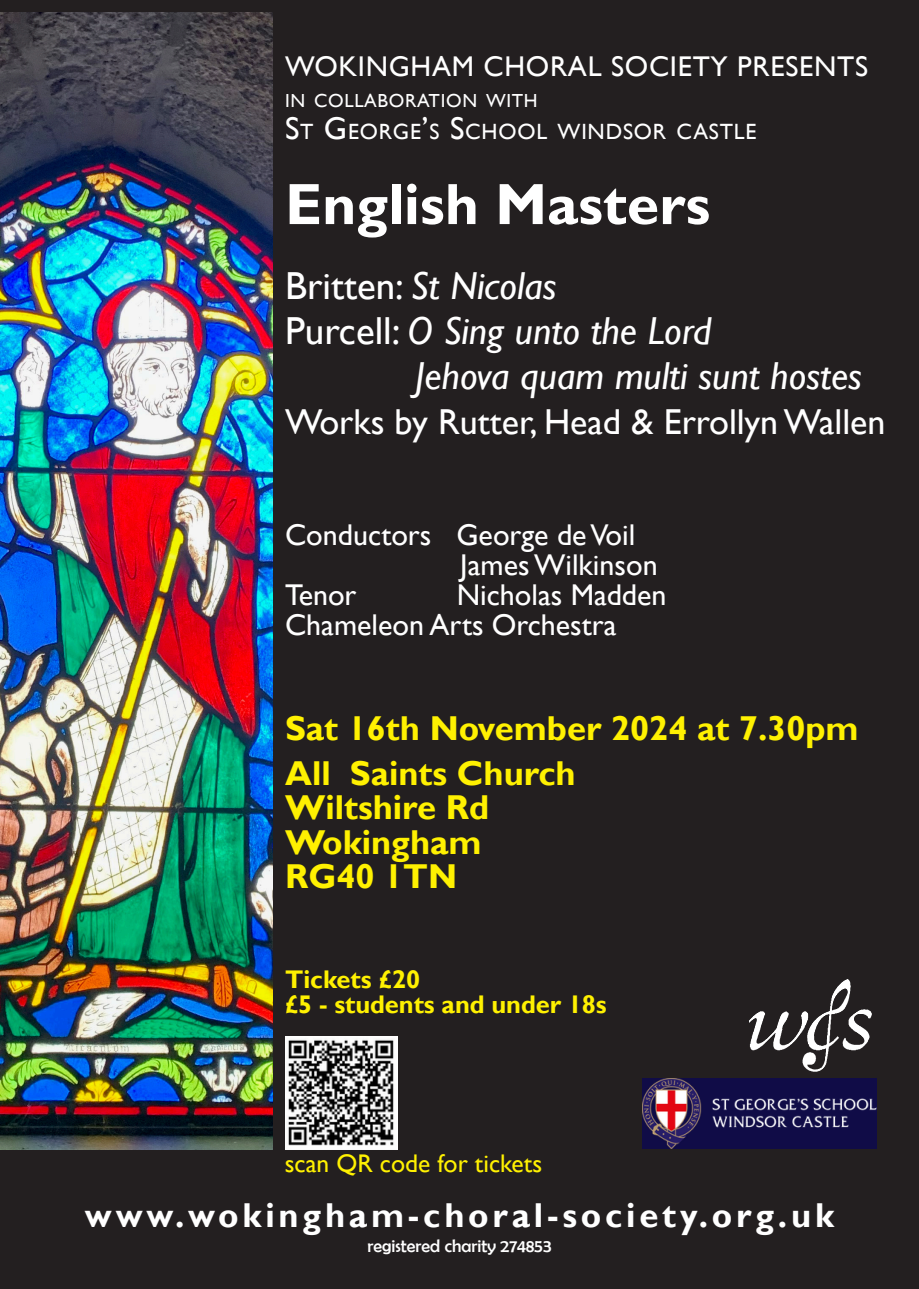
<style>
.page{position:relative;width:919px;height:1289px;background:#fff}
.page>*{position:absolute;margin:0;border:0;box-sizing:border-box;transform-origin:0 0}
.Paragraph_Style_1{font:700 58.5px "Gill Sans";color:#fff}
.Paragraph_Style_1-2{font:italic 39px "Gill Sans";color:#fff}
.Paragraph_Style_1-3{font:36px "Gill Sans";color:#fff}
.t1{font:700 34.5px "Gill Sans";color:#fff101}
.t2{font:700 34.5px "Gill Sans";letter-spacing:.11em;color:#fff}
.t3{font:30px "Gill Sans";color:#fff}
.t4{font:28.5px "Gill Sans";letter-spacing:.025em;color:#fff}
.t5{font:700 25.5px "Gill Sans";letter-spacing:-.005em;color:#fff101}
.t6{font:25.5px "Gill Sans";color:#fff101}
.t7{font:22.05px "Gill Sans";color:#fff}
.t8{font:18.9px "Gill Sans";color:#fff}
.t9{font:18px "Berlin Sans FB";color:#fff}
.s1{font-size:31.5px}
.s2{font-style:normal}
</style>
<div class="page">
<div style="left:0;top:0;width:918px;height:1288px;background:#231f20"></div>
<img style="left:0;top:13px;width:273px;height:1136px">
<img style="left:642px;top:1078px;width:234px;height:70px">
<img style="left:285px;top:1036px;width:112px;height:113px">
<img style="left:749px;top:979px;width:123px;height:103px">
<p class="t4" style="left:285px;top:50px;width:584px">WOKINGHAM CHORAL SOCIETY PRESENTS</p>
<p class="t8" style="left:285px;top:90px;width:43px">IN COLLA</p>
<p class="t8" style="left:377px;top:90px;width:25px">BORATION</p>
<p class="t8" style="left:486px;top:90px;width:14px">WITH</p>
<p class="t7" style="left:285px;top:119px;width:79px"><span class="s1">S</span>T <span class="s1">G</span>EORGE</p>
<p class="t7" style="left:422px;top:119px;width:61px"><span class="s1">’</span>S <span class="s1">S</span>CHOOL</p>
<p class="t7" style="left:557px;top:119px;width:17px">WIN</p>
<p class="t7" style="left:605px;top:119px;width:33px">DSOR</p>
<p class="t7" style="left:676px;top:119px;width:15px">CASTLE</p>
<p class="Paragraph_Style_1" style="left:285px;top:169px;width:427px">English Masters</p>
<p class="Paragraph_Style_1-2" style="left:285px;top:263px;width:273px"><span class="s2">Britten:</span> St Nicolas</p>
<p class="Paragraph_Style_1-2" style="left:285px;top:308px;width:428px"><span class="s2">Purcell:</span> O Sing unto the Lord</p>
<p class="Paragraph_Style_1-2" style="left:415px;top:353px;width:448px">Jehova quam multi sunt hostes</p>
<p class="Paragraph_Style_1-3" style="left:285px;top:401px;width:602px">Works by Rutter, Head &amp; Errollyn Wallen</p>
<p class="t3" style="left:285px;top:517px;width:352px">Conductors George de Voil</p>
<p class="t3" style="left:460px;top:547px;width:199px">James Wilkinson</p>
<p class="t3" style="left:285px;top:577px;width:73px">Tenor</p>
<p class="t3" style="left:456px;top:577px;width:211px">Nicholas Madden</p>
<p class="t3" style="left:285px;top:607px;width:333px">Chameleon Arts Orchestra</p>
<p class="t1" style="left:285px;top:707px;width:575px">Sat 16th November 2024 at 7.30pm</p>
<p class="t1" style="left:285px;top:752px;width:292px">All Saints Church</p>
<p class="t1" style="left:285px;top:787px;width:206px">Wiltshire Rd</p>
<p class="t1" style="left:285px;top:821px;width:198px">Wokingham</p>
<p class="t1" style="left:285px;top:856px;width:174px">RG40 1TN</p>
<p class="t5" style="left:285px;top:964px;width:137px">Tickets £20</p>
<p class="t5" style="left:285px;top:989px;width:323px">£5 - students and under 18s</p>
<p class="t6" style="left:285px;top:1148px;width:259px">scan QR code for tickets</p>
<p class="t2" style="left:85px;top:1194px;width:750px">www.wokingham-choral-society.org.uk</p>
<p class="t9" style="left:367px;top:1235px;width:186px">registered charity 274853</p>
</div>
